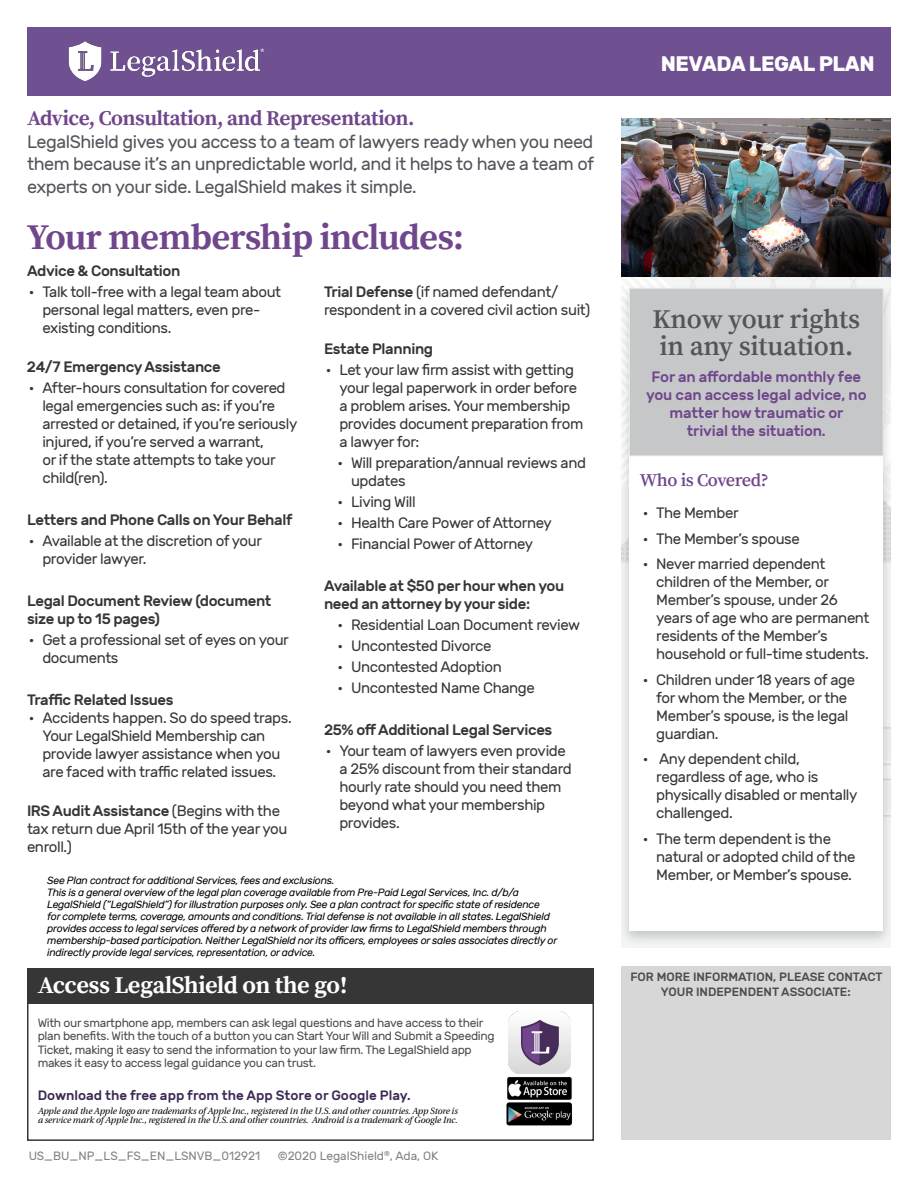
<style>
.page{position:relative;width:918px;height:1188px;background:#fff}
.page>*{position:absolute;margin:0;border:0;box-sizing:border-box;transform-origin:0 0}
.t1{font:700 36px "Source Serif Pro";letter-spacing:-.025em;color:#70468c}
.t2{font:600 27px/27px "Source Serif Pro";letter-spacing:-.01em;color:#52555b}
.t3{font:700 24px "Source Serif Pro";letter-spacing:-.02em;color:#fff}
.t4{font:700 21px "Source Serif Pro";letter-spacing:-.025em;color:#70468c}
.t5{font:700 21px "Rubik";letter-spacing:-.02em;color:#fff}
.t6{font:18px/22.5px "Rubik";letter-spacing:-.025em;color:#52555b;text-align:justify}
.t7{font:600 18px "Source Serif Pro";letter-spacing:-.025em;color:#70468c}
.t8{font:15px/18px "Rubik";letter-spacing:-.025em;color:#363636}
.t9{font:500 15px/18px "Rubik";letter-spacing:-.025em;color:#363636}
.t10{font:500 15px/18px "Rubik";letter-spacing:-.01em;color:#70468c;text-align:center}
.t11{font:500 13.5px "Rubik";color:#3d2b56}
.t12{font:12px/13.5px "Rubik";letter-spacing:-.025em;color:#4d4d4f}
.t13{font:12px/12px "Rubik";letter-spacing:-.025em;color:#000}
.t14{font:500 12px/14.4px "Rubik";color:#4d4d4f;text-align:center}
.t15{font:12px "Rubik";color:#808285}
.t16{font:italic 10.5px/12px "Rubik";letter-spacing:-.025em;color:#000}
.t17{font:italic 9px/9px "Heuristica";letter-spacing:-.01em;color:#000}
.s1{font-weight:500}
</style>
<div class="page">
<img style="left:621px;top:119px;width:270px;height:158px">
<div style="left:27px;top:27px;width:864px;height:68px;background:#6f5091"></div>
<div style="left:27px;top:983px;width:567px;height:158px;border:2px solid #363636"></div>
<div style="left:27px;top:968px;width:567px;height:36px;background:#363636"></div>
<img style="left:507px;top:1077px;width:65px;height:23px">
<img style="left:506px;top:1102px;width:66px;height:24px">
<img style="left:69px;top:41px;width:196px;height:40px">
<div style="left:621px;top:966px;width:270px;height:173px;background:#d6d7d6"></div>
<img style="left:508px;top:1011px;width:63px;height:63px">
<div style="left:619px;top:283px;width:275px;height:663px;background:#000;opacity:.2"></div>
<div style="left:630px;top:289px;width:253px;height:642px;background:#fff"></div>
<div style="left:630px;top:289px;width:253px;height:167px;background:#c5c7c8"></div>
<div style="left:629px;top:288px;width:254px;height:168px;border:1px solid #e8e8e8"></div>
<h3 class="t4" style="left:27px;top:106px;width:389px">Advice, Consultation, and Representation.</h3>
<p class="t6" style="left:27px;top:131px;width:569px">LegalShield gives you access to a team of lawyers ready when you need them because it’s an unpredictable world, and it helps to have a team of experts on your side. LegalShield makes it simple.</p>
<h1 class="t1" style="left:27px;top:216px;width:438px">Your membership includes:</h1>
<p class="t9" style="left:27px;top:262px;width:155px">Advice &amp; Consultation</p>
<p class="t8" style="left:42px;top:283px;width:240px;text-indent:-13px">• Talk toll-free with a legal team about personal legal matters, even pre&shy;existing conditions.</p>
<p class="t9" style="left:27px;top:358px;width:195px">24/7 Emergency Assistance</p>
<p class="t8" style="left:42px;top:379px;width:256px;text-indent:-14px">• After-hours consultation for covered legal emergencies such as: if you’re arrested or detained, if you’re seriously injured, if you’re served a warrant,<br>or if the state attempts to take your child(ren).</p>
<p class="t9" style="left:27px;top:511px;width:267px">Letters and Phone Calls on Your Behalf</p>
<p class="t8" style="left:42px;top:532px;width:221px;text-indent:-14px">• Available at the discretion of your provider lawyer.</p>
<p class="t9" style="left:27px;top:592px;width:246px">Legal Document Review (document size up to 15 pages)</p>
<p class="t8" style="left:42px;top:631px;width:248px;text-indent:-14px">• Get a professional set of eyes on your documents</p>
<p class="t9" style="left:27px;top:691px;width:148px">Traffic Related Issues</p>
<p class="t8" style="left:42px;top:709px;width:251px;text-indent:-14px">• Accidents happen. So do speed traps.<br>Your LegalShield Membership can provide lawyer assistance when you are faced with traffic related issues.</p>
<p class="t8" style="left:27px;top:802px;width:262px"><span class="s1">IRS Audit Assistance</span> (Begins with the tax return due April 15th of the year you enroll.)</p>
<p class="t8" style="left:324px;top:283px;width:268px"><span class="s1">Trial Defense</span> (if named defendant/ respondent in a covered civil action suit)</p>
<p class="t9" style="left:324px;top:340px;width:111px">Estate Planning</p>
<p class="t8" style="left:339px;top:361px;width:246px;text-indent:-14px">• Let your law firm assist with getting your legal paperwork in order before a problem arises. Your membership provides document preparation from a lawyer for:</p>
<p class="t8" style="left:351px;top:454px;width:237px;text-indent:-14px">• Will preparation/annual reviews and updates</p>
<p class="t8" style="left:338px;top:493px;width:80px">• Living Will</p>
<p class="t8" style="left:338px;top:514px;width:216px">• Health Care Power of Attorney</p>
<p class="t8" style="left:338px;top:535px;width:197px">• Financial Power of Attorney</p>
<p class="t9" style="left:324px;top:577px;width:242px">Available at $50 per hour when you need an attorney by your side:</p>
<p class="t8" style="left:338px;top:616px;width:244px">• Residential Loan Document review</p>
<p class="t8" style="left:338px;top:637px;width:156px">• Uncontested Divorce</p>
<p class="t8" style="left:338px;top:658px;width:166px">• Uncontested Adoption</p>
<p class="t8" style="left:338px;top:679px;width:199px">• Uncontested Name Change</p>
<p class="t9" style="left:324px;top:721px;width:230px">25% off Additional Legal Services</p>
<p class="t8" style="left:339px;top:742px;width:234px;text-indent:-13px">• Your team of lawyers even provide a 25% discount from their standard hourly rate should you need them beyond what your membership provides.</p>
<p class="t16" style="left:47px;top:874px;width:512px">See Plan contract for additional Services, fees and exclusions.<br>This is a general overview of the legal plan coverage available from Pre-Paid Legal Services, Inc. d/b/a LegalShield (“LegalShield”) for illustration purposes only. See a plan contract for specific state of residence<br>for complete terms, coverage, amounts and conditions. Trial defense is not available in all states. LegalShield provides access to legal services offered by a network of provider law firms to LegalShield members through membership-based participation. Neither LegalShield nor its officers, employees or sales associates directly or indirectly provide legal services, representation, or advice.</p>
<h3 class="t3" style="left:38px;top:971px;width:311px">Access LegalShield on the go!</h3>
<p class="t12" style="left:38px;top:1016px;width:459px">With our smartphone app, members can ask legal questions and have access to their plan benefits. With the touch of a button you can Start Your Will and Submit a Speeding Ticket, making it easy to send the information to your law firm. The LegalShield app makes it easy to access legal guidance you can trust.</p>
<p class="t11" style="left:38px;top:1088px;width:374px">Download the free app from the App Store or Google Play.</p>
<p class="t17" style="left:38px;top:1106px;width:421px">Apple and the Apple logo are trademarks of Apple Inc., registered in the U.S. and other countries. App Store is a service mark of Apple Inc., registered in the U.S. and other countries. Android is a trademark of Google Inc.</p>
<p class="t15" style="left:28px;top:1149px;width:233px">US_BU_NP_LS_FS_EN_LSNVB_012921</p>
<p class="t15" style="left:278px;top:1149px;width:162px">©2020 LegalShield<sup>®</sup>, Ada, OK</p>
<h3 class="t5" style="left:661px;top:51px;width:216px">NEVADA LEGAL PLAN</h3>
<h2 class="t2" style="left:652px;top:307px;width:209px">Know your rights in any situation.</h2>
<p class="t10" style="left:646px;top:368px;width:222px">For an affordable monthly fee you can access legal advice, no matter how traumatic or<br>trivial the situation.</p>
<p class="t7" style="left:640px;top:469px;width:130px">Who is Covered?</p>
<p class="t8" style="left:643px;top:505px;width:98px">• The Member</p>
<p class="t8" style="left:643px;top:530px;width:159px">• The Member’s spouse</p>
<p class="t8" style="left:656px;top:556px;width:215px;text-indent:-14px">• Never married dependent children of the Member, or<br>Member’s spouse, under 26 years of age who are permanent residents of the Member’s household or full-time students.</p>
<p class="t8" style="left:656px;top:671px;width:200px;text-indent:-14px">• Children under 18 years of age for whom the Member, or the<br>Member’s spouse, is the legal guardian.</p>
<p class="t8" style="left:656px;top:751px;width:203px;text-indent:-14px">• Any dependent child, regardless of age, who is physically disabled or mentally challenged.</p>
<p class="t8" style="left:656px;top:830px;width:201px;text-indent:-14px">• The term dependent is the natural or adopted child of the<br>Member, or Member’s spouse.</p>
<p class="t13" style="left:621px;top:838px;width:260px">Contracts issued by:<br>Pre-Paid Legal Services, Inc. dba LegalShield and subsidiaries<br>Pre-Paid Legal Casualty<sup>SM</sup>, Inc.</p>
<p class="t14" style="left:631px;top:971px;width:254px">FOR MORE INFORMATION, PLEASE CONTACT<br>YOUR INDEPENDENT ASSOCIATE:</p>
</div>
